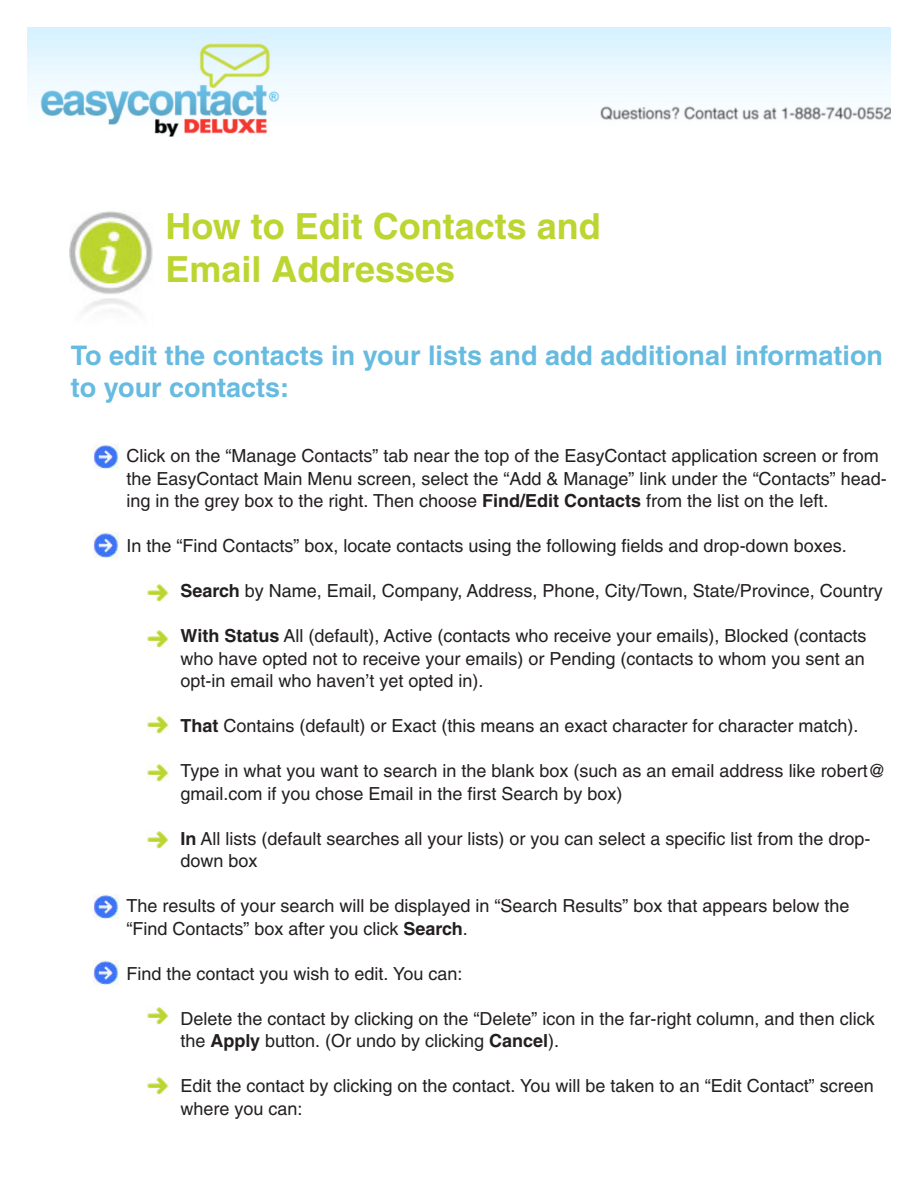
<style>
.page{position:relative;width:918px;height:1188px;background:#fff}
.page>*{position:absolute;margin:0;border:0;box-sizing:border-box;transform-origin:0 0}
.t1{font:700 36px/43.2px "Helvetica";color:#bcd531}
.t2{font:700 27px/32.4px "Helvetica";color:#67bbe0}
.t3{font:18px/22.5px "Helvetica";color:#231f20}
.s1{font-weight:700}
</style>
<div class="page">
<img style="left:27px;top:27px;width:864px;height:110px">
<img style="left:70px;top:212px;width:83px;height:100px">
<img style="left:94px;top:444px;width:24px;height:25px">
<img style="left:94px;top:532px;width:24px;height:25px">
<img style="left:94px;top:894px;width:24px;height:25px">
<img style="left:94px;top:960px;width:24px;height:25px">
<img style="left:147px;top:583px;width:22px;height:18px">
<img style="left:147px;top:630px;width:22px;height:18px">
<img style="left:147px;top:715px;width:22px;height:18px">
<img style="left:147px;top:763px;width:22px;height:18px">
<img style="left:147px;top:831px;width:22px;height:18px">
<img style="left:147px;top:1006px;width:22px;height:18px">
<img style="left:147px;top:1077px;width:22px;height:18px">
<p class="t1" style="left:165px;top:204px;width:437px">How to Edit Contacts and<br>Email Addresses</p>
<p class="t2" style="left:71px;top:339px;width:814px">To edit the contacts in your lists and add additional information to your contacts:</p>
<p class="t3" style="left:126px;top:445px;width:762px">Click on the “Manage Contacts” tab near the top of the EasyContact application screen or from the EasyContact Main Menu screen, select the “Add &amp; Manage” link under the “Contacts” head&shy;ing in the grey box to the right. Then choose <span class="s1">Find/Edit Contacts</span> from the list on the left.</p>
<p class="t3" style="left:126px;top:535px;width:722px">In the “Find Contacts” box, locate contacts using the following fields and drop-down boxes.</p>
<p class="t3" style="left:180px;top:580px;width:704px"><span class="s1">Search</span> by Name, Email, Company, Address, Phone, City/Town, State/Province, Country</p>
<p class="t3" style="left:180px;top:625px;width:688px;text-align:justify"><span class="s1">With Status</span> All (default), Active (contacts who receive your emails), Blocked (contacts who have opted not to receive your emails) or Pending (contacts to whom you sent an opt-in email who haven’t yet opted in).</p>
<p class="t3" style="left:180px;top:715px;width:680px"><span class="s1">That</span> Contains (default) or Exact (this means an exact character for character match).</p>
<p class="t3" style="left:180px;top:760px;width:707px">Type in what you want to search in the blank box (such as an email address like robert@ gmail.com if you chose Email in the first Search by box)</p>
<p class="t3" style="left:180px;top:827px;width:692px"><span class="s1">In</span> All lists (default searches all your lists) or you can select a specific list from the drop&shy;down box</p>
<p class="t3" style="left:126px;top:895px;width:725px">The results of your search will be displayed in “Search Results” box that appears below the “Find Contacts” box after you click <span class="s1">Search</span>.</p>
<p class="t3" style="left:126px;top:962px;width:338px">Find the contact you wish to edit. You can:</p>
<p class="t3" style="left:180px;top:1007px;width:696px">Delete the contact by clicking on the “Delete” icon in the far-right column, and then click the <span class="s1">Apply</span> button. (Or undo by clicking <span class="s1">Cancel</span>).</p>
<p class="t3" style="left:180px;top:1075px;width:695px">Edit the contact by clicking on the contact. You will be taken to an “Edit Contact” screen where you can:</p>
</div>
